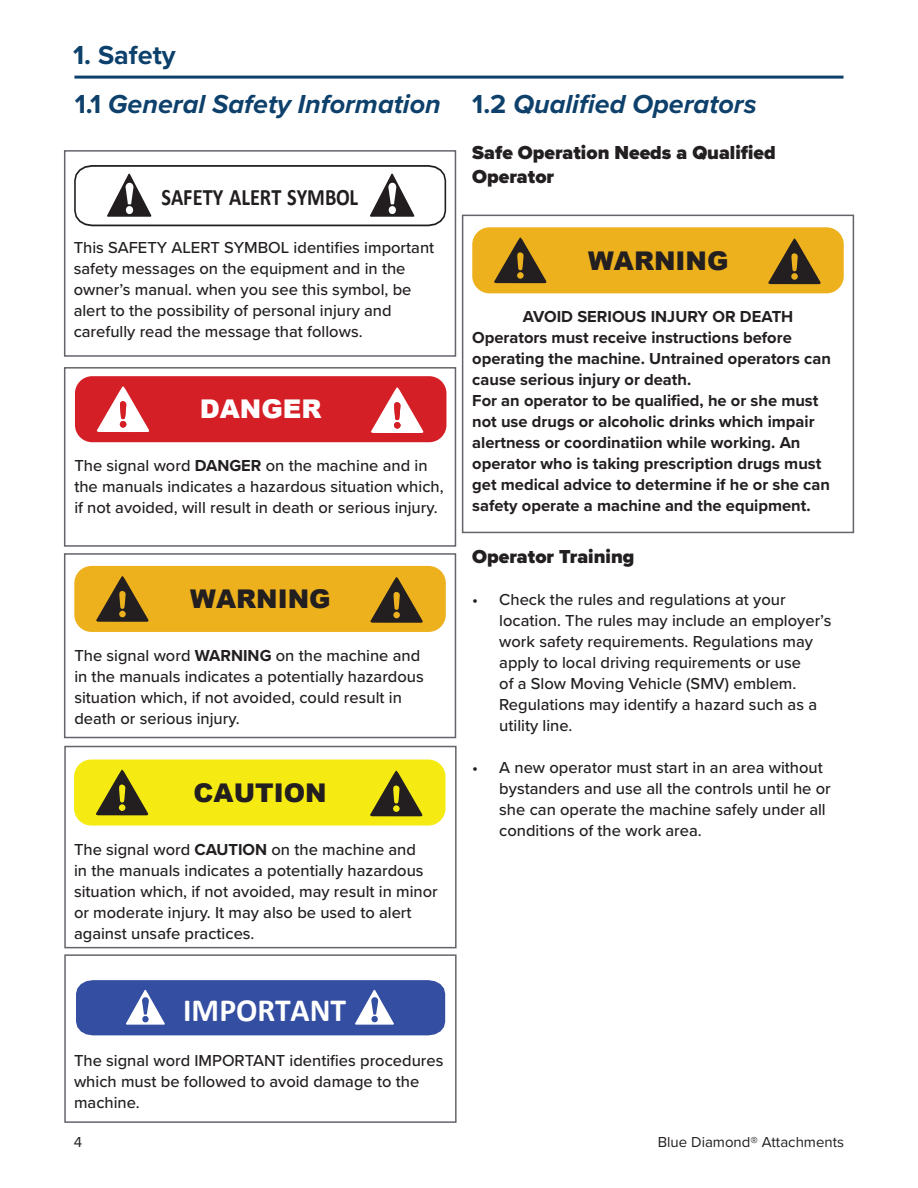
<style>
.page{position:relative;width:918px;height:1188px;background:#fff}
.page>*{position:absolute;margin:0;border:0;box-sizing:border-box;transform-origin:0 0}
.t1{font:700 32.4px "Calibri";color:#fff}
.t2{font:italic 700 27px "Proxima Nova";color:#0d406b}
.t3{font:700 27px "Proxima Nova";color:#0d406b}
.t4{font:900 25.8px "Arial";color:#231f20}
.t5{font:900 25.8px "Arial";color:#fff}
.t6{font:700 23.7px "Calibri";letter-spacing:-.005em;color:#221e1f;scale:.86 1}
.t7{font:900 19.5px/23.2px "Proxima Nova";color:#231f20}
.t8{font:500 16.5px/21px "Proxima Nova";color:#231f20}
.t9{font:700 16.5px/21px "Proxima Nova";color:#231f20}
.t10{font:15px "Proxima Nova";color:#231f20}
.s1{font-style:normal}
.s2{font-weight:700}
</style>
<div class="page">
<hr style="left:74px;top:76px;width:770px;height:3px;background:#0d406b">
<div style="left:74px;top:760px;width:372px;height:66px;background:#f5eb12;border-radius:17px"></div>
<svg style="left:96px;top:770px;width:53px;height:45px"></svg>
<svg style="left:370px;top:771px;width:53px;height:45px"></svg>
<div style="left:64px;top:746px;width:393px;height:202px;border:2px solid #63656b"></div>
<div style="left:74px;top:566px;width:372px;height:66px;background:#eeb11e;border-radius:17px"></div>
<svg style="left:96px;top:576px;width:53px;height:46px"></svg>
<svg style="left:370px;top:577px;width:53px;height:46px"></svg>
<div style="left:64px;top:553px;width:392px;height:185px;border:2px solid #63656b"></div>
<div style="left:64px;top:367px;width:392px;height:180px;border:2px solid #63656b"></div>
<div style="left:75px;top:376px;width:371px;height:66px;background:#d51f27;border-radius:17px"></div>
<svg style="left:97px;top:386px;width:53px;height:46px"></svg>
<div style="left:120px;top:421px;width:6px;height:7px;background:#d51f27;border-radius:50%"></div>
<svg style="left:371px;top:387px;width:53px;height:46px"></svg>
<div style="left:394px;top:422px;width:7px;height:7px;background:#d51f27;border-radius:50%"></div>
<svg style="left:74px;top:165px;width:372px;height:62px"></svg>
<div style="left:64px;top:150px;width:392px;height:207px;border:2px solid #63656b"></div>
<svg style="left:76px;top:980px;width:369px;height:55px;background:#425aa7"></svg>
<div style="left:64px;top:954px;width:393px;height:169px;border:2px solid #63656b"></div>
<div style="left:472px;top:227px;width:372px;height:66px;background:#eeb11e;border-radius:17px"></div>
<svg style="left:494px;top:238px;width:53px;height:45px"></svg>
<svg style="left:768px;top:239px;width:53px;height:45px"></svg>
<div style="left:462px;top:215px;width:392px;height:318px;border:2px solid #63656b"></div>
<p class="t3" style="left:73px;top:35px;width:104px">1. Safety</p>
<p class="t2" style="left:75px;top:84px;width:368px"><span class="s1">1.1</span> General Safety Information</p>
<p class="t2" style="left:472px;top:84px;width:286px"><span class="s1">1.2</span> Qualified Operators</p>
<p class="t7" style="left:472px;top:141px;width:305px">Safe Operation Needs a Qualified<br>Operator</p>
<p class="t6" style="left:161px;top:180px;width:230px">SAFETY ALERT SYMBOL</p>
<p class="t8" style="left:74px;top:237px;width:362px">This SAFETY ALERT SYMBOL identifies important safety messages on the equipment and in the owner’s manual. when you see this symbol, be alert to the possibility of personal injury and carefully read the message that follows.</p>
<p class="t5" style="left:200px;top:390px;width:123px">DANGER</p>
<p class="t8" style="left:74px;top:455px;width:371px">The signal word <span class="s2">DANGER</span> on the machine and in the manuals indicates a hazardous situation which, if not avoided, will result in death or serious injury.</p>
<p class="t4" style="left:190px;top:580px;width:142px">WARNING</p>
<p class="t8" style="left:74px;top:644px;width:351px">The signal word <span class="s2">WARNING</span> on the machine and in the manuals indicates a potentially hazardous situation which, if not avoided, could result in death or serious injury.</p>
<p class="t4" style="left:194px;top:774px;width:135px">CAUTION</p>
<p class="t8" style="left:74px;top:838px;width:365px">The signal word <span class="s2">CAUTION</span> on the machine and<br>in the manuals indicates a potentially hazardous situation which, if not avoided, may result in minor or moderate injury. It may also be used to alert against unsafe practices.</p>
<p class="t1" style="left:183px;top:987px;width:165px">IMPORTANT</p>
<p class="t8" style="left:74px;top:1049px;width:371px">The signal word IMPORTANT identifies procedures which must be followed to avoid damage to the machine.</p>
<p class="t4" style="left:588px;top:242px;width:142px">WARNING</p>
<p class="t9" style="left:523px;top:306px;width:272px">AVOID SERIOUS INJURY OR DEATH</p>
<p class="t9" style="left:472px;top:327px;width:360px">Operators must receive instructions before operating the machine. Untrained operators can cause serious injury or death.</p>
<p class="t9" style="left:472px;top:390px;width:359px">For an operator to be qualified, he or she must not use drugs or alcoholic drinks which impair alertness or coordinatiion while working. An operator who is taking prescription drugs must get medical advice to determine if he or she can safety operate a machine and the equipment.</p>
<p class="t7" style="left:472px;top:544px;width:164px">Operator Training</p>
<p class="t8" style="left:499px;top:588px;width:334px;text-indent:-27px">• Check the rules and regulations at your location. The rules may include an employer’s work safety requirements. Regulations may apply to local driving requirements or use<br>of a Slow Moving Vehicle (SMV) emblem.<br>Regulations may identify a hazard such as a utility line.</p>
<p class="t8" style="left:499px;top:756px;width:333px;text-indent:-27px">• A new operator must start in an area without bystanders and use all the controls until he or she can operate the machine safely under all conditions of the work area.</p>
<p class="t10" style="left:74px;top:1131px;width:10px">4</p>
<p class="t10" style="left:658px;top:1131px;width:188px">Blue Diamond® Attachments</p>
</div>
